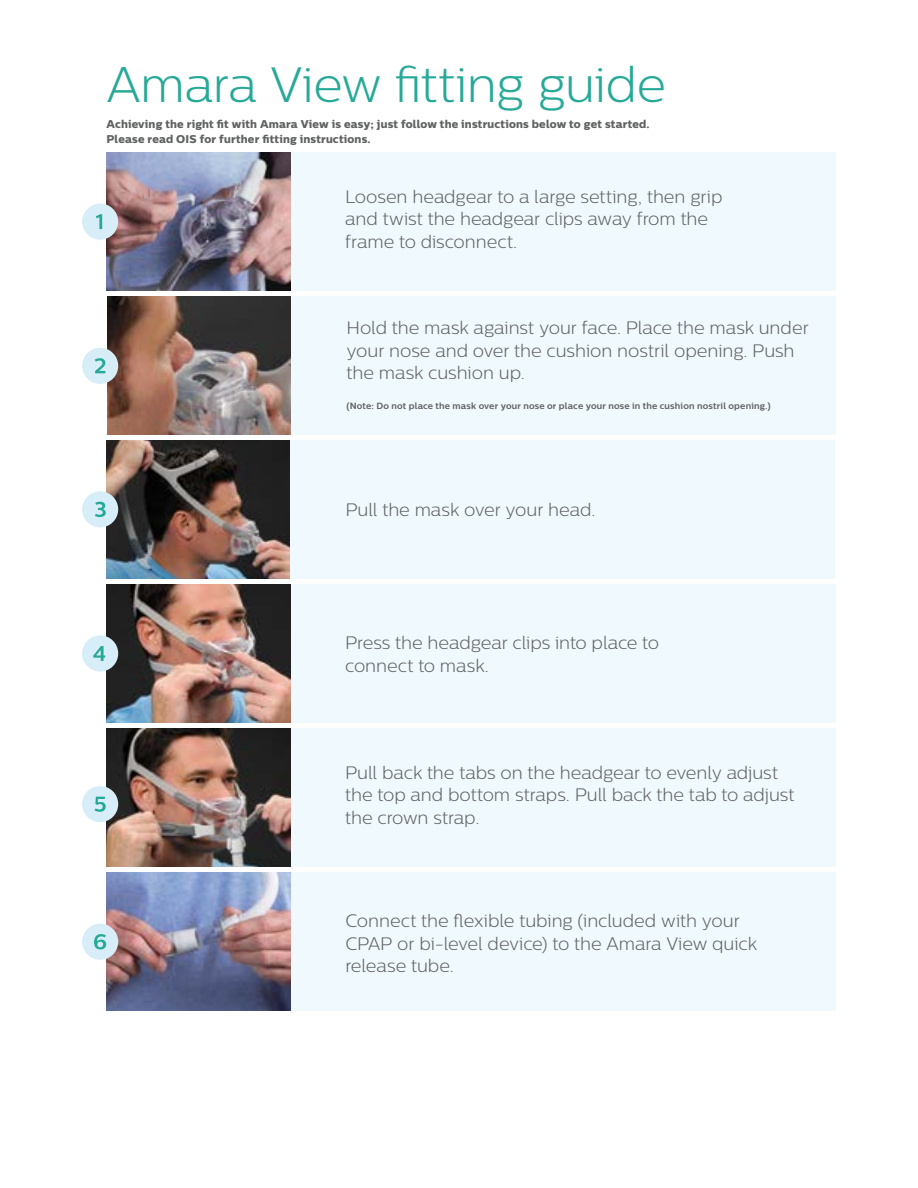
<style>
.page{position:relative;width:918px;height:1188px;background:#fff}
.page>*{position:absolute;margin:0;border:0;box-sizing:border-box;transform-origin:0 0}
.t1{font:300 49.5px "Centrale Sans";letter-spacing:-.01em;color:#26a997}
.t2{font:300 18px/22.5px "Centrale Sans";letter-spacing:-.005em;color:#606161}
.t3{font:11.25px/15px "Centrale Sans X Bold";letter-spacing:.015em;color:#606161}
.t4{font:700 9px "Centrale Sans";letter-spacing:.02em;color:#606161}
</style>
<div class="page">
<div style="left:279px;top:153px;width:556px;height:138px;background:#f0f9fd"></div>
<div style="left:279px;top:873px;width:556px;height:138px;background:#f0f9fd"></div>
<div style="left:279px;top:728px;width:556px;height:139px;background:#f0f9fd"></div>
<div style="left:279px;top:584px;width:556px;height:138px;background:#f0f9fd"></div>
<img style="left:107px;top:153px;width:183px;height:138px">
<img style="left:107px;top:873px;width:183px;height:138px">
<img style="left:107px;top:728px;width:183px;height:139px">
<img style="left:107px;top:584px;width:183px;height:138px">
<div style="left:280px;top:297px;width:556px;height:138px;background:#f0f9fd"></div>
<img style="left:107px;top:297px;width:184px;height:138px">
<div style="left:279px;top:440px;width:556px;height:138px;background:#f0f9fd"></div>
<img style="left:106px;top:440px;width:184px;height:138px">
<div style="left:82px;top:348px;width:36px;height:36px;background:#d7eef9;border-radius:50%"></div>
<svg style="left:95px;top:358px;width:10px;height:15px"></svg>
<div style="left:82px;top:491px;width:36px;height:36px;background:#d7eef9;border-radius:50%"></div>
<svg style="left:95px;top:502px;width:11px;height:15px"></svg>
<div style="left:82px;top:635px;width:36px;height:37px;background:#d7eef9;border-radius:50%"></div>
<svg style="left:93px;top:646px;width:12px;height:15px"></svg>
<div style="left:82px;top:786px;width:36px;height:36px;background:#d7eef9;border-radius:50%"></div>
<svg style="left:95px;top:797px;width:11px;height:15px"></svg>
<div style="left:82px;top:924px;width:36px;height:36px;background:#d7eef9;border-radius:50%"></div>
<svg style="left:94px;top:934px;width:12px;height:15px"></svg>
<div style="left:82px;top:204px;width:36px;height:36px;background:#d7eef9;border-radius:50%"></div>
<svg style="left:96px;top:214px;width:6px;height:15px"></svg>
<h1 class="t1" style="left:107px;top:56px;width:561px">Amara View fitting guide</h1>
<p class="t3" style="left:107px;top:117px;width:545px">Achieving the right fit with Amara View is easy; just follow the instructions below to get started.<br>Please read OIS for further fitting instructions.</p>
<p class="t2" style="left:345px;top:185px;width:379px">Loosen headgear to a large setting, then grip and twist the headgear clips away from the frame to disconnect.</p>
<p class="t2" style="left:347px;top:316px;width:464px">Hold the mask against your face. Place the mask under your nose and over the cushion nostril opening. Push the mask cushion up.</p>
<p class="t4" style="left:347px;top:401px;width:426px">(Note: Do not place the mask over your nose or place your nose in the cushion nostril opening.)</p>
<p class="t2" style="left:345px;top:498px;width:251px">Pull the mask over your head.</p>
<p class="t2" style="left:345px;top:631px;width:315px">Press the headgear clips into place to connect to mask.</p>
<p class="t2" style="left:345px;top:761px;width:451px">Pull back the tabs on the headgear to evenly adjust the top and bottom straps. Pull back the tab to adjust the crown strap.</p>
<p class="t2" style="left:345px;top:909px;width:413px">Connect the flexible tubing (included with your<br>CPAP or bi-level device) to the Amara View quick release tube.</p>
</div>
